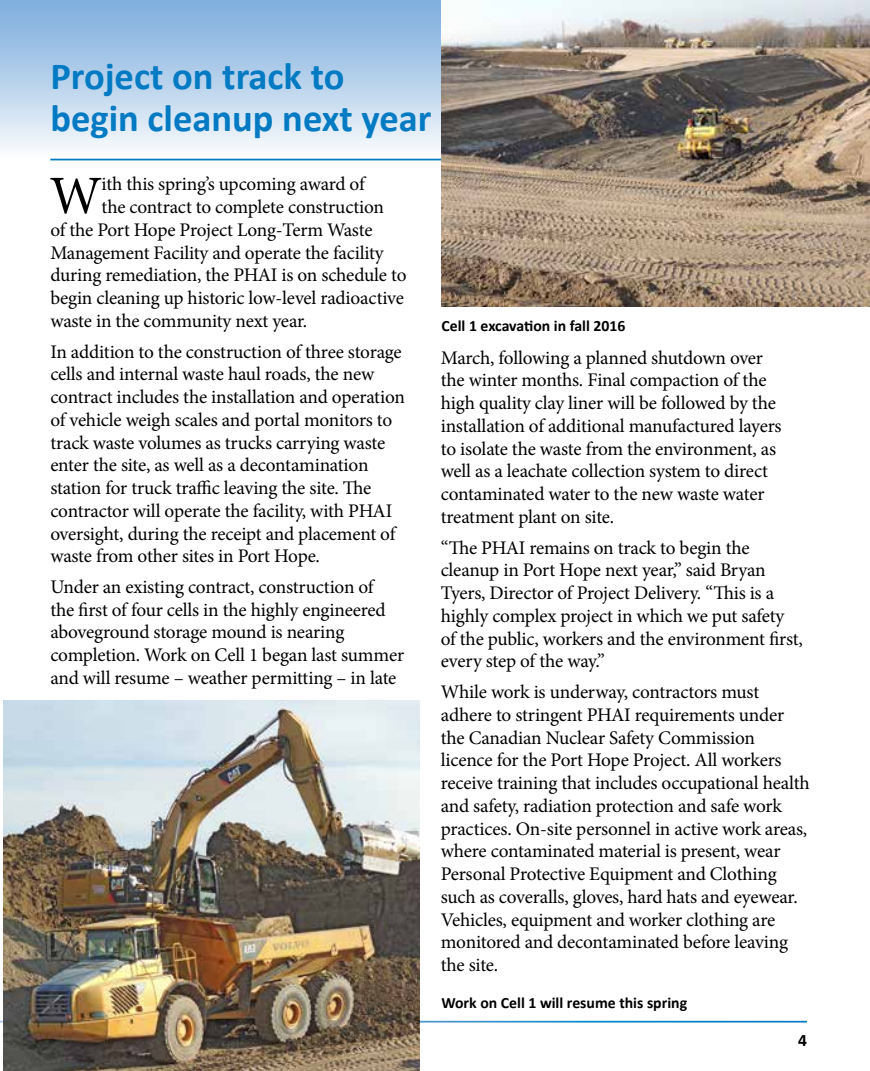
<style>
.page{position:relative;width:870px;height:1071px;background:#fff}
.page>*{position:absolute;margin:0;border:0;box-sizing:border-box;transform-origin:0 0}
.t1{font:54.25px "Minion Pro";color:#000}
.t2{font:700 38.5px/42px "Calibri";color:#007ac2}
.t3{font:19.25px/22.8px "Minion Pro";letter-spacing:-.015em;color:#000}
.t4{font:700 17.5px "Calibri";color:#000}
.t5{font:700 15.75px "Calibri";color:#000}
</style>
<div class="page">
<div style="left:0;top:0;width:869px;height:157px;background:linear-gradient(to bottom,#79abdc,#f7fafd)"></div>
<hr style="left:50px;top:159px;width:819px;height:1px;background:#007ac2">
<img style="left:441px;top:0;width:428px;height:306px">
<img style="left:3px;top:701px;width:416px;height:370px">
<h2 class="t2" style="left:50px;top:55px;width:382px">Project on track to begin cleanup next year</h2>
<h1 class="t1" style="left:49px;top:159px;width:54px">W</h1>
<p class="t3" style="left:102px;top:173px;width:264px">ith this spring’s upcoming award of</p>
<p class="t3" style="left:102px;top:196px;width:284px">the contract to complete construction</p>
<p class="t3" style="left:50px;top:218px;width:323px">of the Port Hope Project Long-Term Waste</p>
<p class="t3" style="left:50px;top:241px;width:335px">Management Facility and operate the facility</p>
<p class="t3" style="left:50px;top:264px;width:357px">during remediation, the PHAI is on schedule to</p>
<p class="t3" style="left:50px;top:287px;width:355px">begin cleaning up historic low-level radioactive</p>
<p class="t3" style="left:50px;top:309px;width:258px">waste in the community next year.</p>
<p class="t3" style="left:50px;top:340px;width:356px">In addition to the construction of three storage cells and internal waste haul roads, the new contract includes the installation and operation of vehicle weigh scales and portal monitors to track waste volumes as trucks carrying waste enter the site, as well as a decontamination station for truck traffic leaving the site. The contractor will operate the facility, with PHAI oversight, during the receipt and placement of waste from other sites in Port Hope.</p>
<p class="t3" style="left:50px;top:576px;width:355px">Under an existing contract, construction of<br>the first of four cells in the highly engineered aboveground storage mound is nearing completion. Work on Cell 1 began last summer and will resume – weather permitting – in late</p>
<p class="t5" style="left:441px;top:316px;width:185px">Cell 1 excavation in fall 2016</p>
<p class="t3" style="left:440px;top:346px;width:342px">March, following a planned shutdown over the winter months. Final compaction of the high quality clay liner will be followed by the installation of additional manufactured layers to isolate the waste from the environment, as well as a leachate collection system to direct contaminated water to the new waste water treatment plant on site.</p>
<p class="t3" style="left:440px;top:536px;width:363px">“The PHAI remains on track to begin the cleanup in Port Hope next year,” said Bryan Tyers, Director of Project Delivery. “This is a highly complex project in which we put safety of the public, workers and the environment first, every step of the way.”</p>
<p class="t3" style="left:440px;top:681px;width:370px">While work is underway, contractors must adhere to stringent PHAI requirements under the Canadian Nuclear Safety Commission licence for the Port Hope Project. All workers receive training that includes occupational health and safety, radiation protection and safe work practices. On-site personnel in active work areas, where contaminated material is present, wear Personal Protective Equipment and Clothing such as coveralls, gloves, hard hats and eyewear.<br>Vehicles, equipment and worker clothing are monitored and decontaminated before leaving the site.</p>
<p class="t5" style="left:441px;top:993px;width:247px">Work on Cell 1 will resume this spring</p>
<p class="t4" style="left:797px;top:1029px;width:10px">4</p>
</div>
